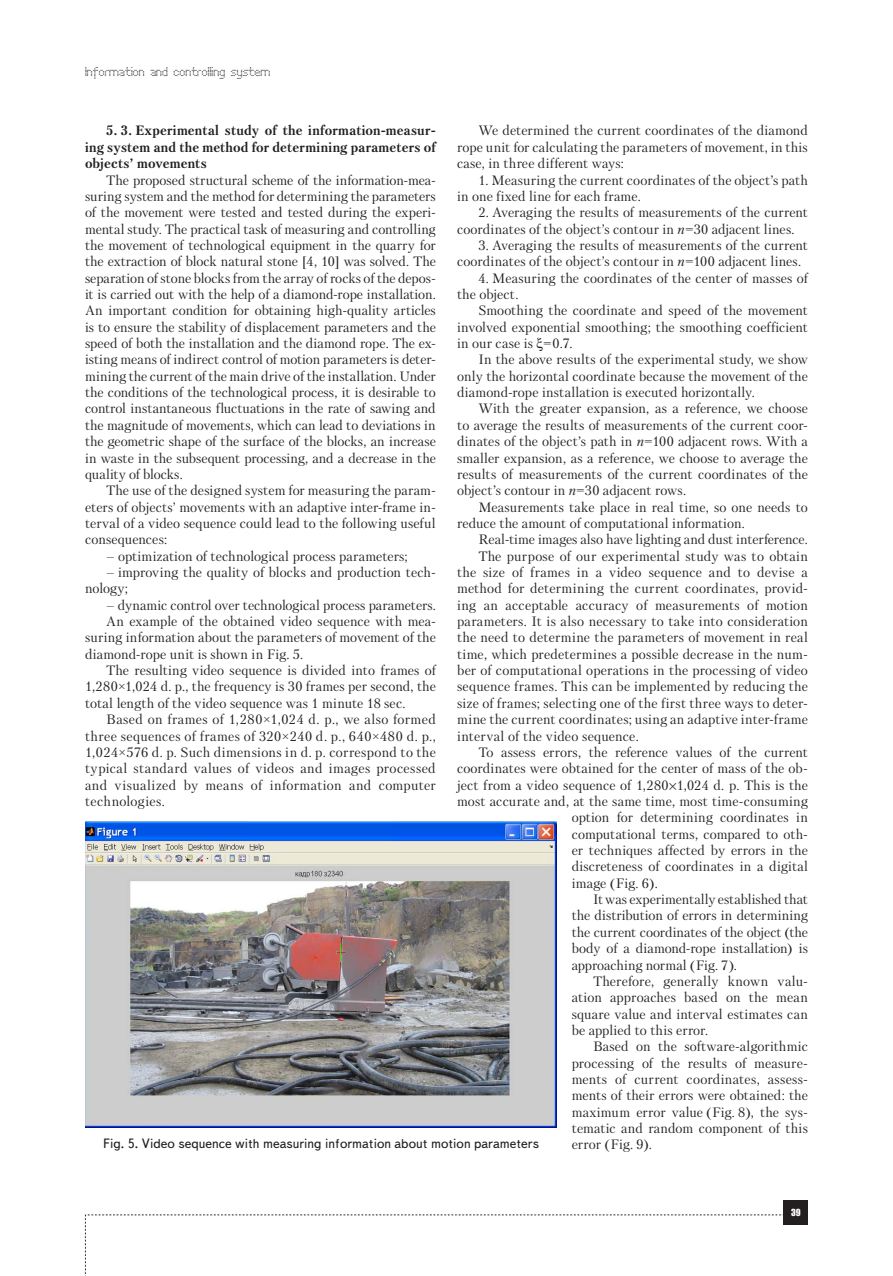
<style>
.page{position:relative;width:893px;height:1276px;background:#fff}
.page>*{position:absolute;margin:0;border:0;box-sizing:border-box;transform-origin:0 0}
.Text__англ{font:13.5px/16.4px "Petersburg C";letter-spacing:.005em;color:#231f20;text-align:justify}
.Text__англ-2{font:700 13.5px/16.4px "Petersburg C";letter-spacing:.01em;color:#231f20;text-align:justify}
.Рисунок{font:13.5px "Text Book C";color:#231f20}
.t1{font:12px "Perfo";letter-spacing:.015em;color:#231f20}
.t2{font:9px "Impact";color:#fff}
.s1{font-family:"Times New Roman"}
.s2{font-style:italic}
</style>
<div class="page">
<svg style="left:85px;top:1214px;width:699px;height:62px"></svg>
<div style="left:784px;top:1200px;width:24px;height:24px;background:#231f20"></div>
<img style="left:85px;top:821px;width:472px;height:306px">
<p class="t1" style="left:85px;top:65px;width:187px">Information and controlling system</p>
<p class="Text__англ-2" style="left:85px;top:123px;width:352px;text-indent:21px">5. 3. Experimental study of the information-measur&shy;ing system and the method for determining parameters of objects’ movements</p>
<p class="Text__англ" style="left:85px;top:171px;width:352px;text-indent:21px">The proposed structural scheme of the information-mea&shy;suring system and the method for determining the parameters of the movement were tested and tested during the experi&shy;mental study. The practical task of measuring and controlling the movement of technological equipment in the quarry for the extraction of block natural stone [4, 10] was solved. The separation of stone blocks from the array of rocks of the depos&shy;it is carried out with the help of a diamond-rope installation.<br>An important condition for obtaining high-quality articles is to ensure the stability of displacement parameters and the speed of both the installation and the diamond rope. The ex&shy;isting means of indirect control of motion parameters is deter&shy;mining the current of the main drive of the installation. Under the conditions of the technological process, it is desirable to control instantaneous fluctuations in the rate of sawing and the magnitude of movements, which can lead to deviations in the geometric shape of the surface of the blocks, an increase in waste in the subsequent processing, and a decrease in the quality of blocks.</p>
<p class="Text__англ" style="left:85px;top:482px;width:352px;text-indent:21px">The use of the designed system for measuring the param&shy;eters of objects’ movements with an adaptive inter-frame in&shy;terval of a video sequence could lead to the following useful consequences:</p>
<p class="Text__англ" style="left:106px;top:547px;width:303px">– optimization of technological process parameters;</p>
<p class="Text__англ" style="left:85px;top:564px;width:352px;text-indent:21px">– improving the quality of blocks and production tech&shy;nology;</p>
<p class="Text__англ" style="left:106px;top:596px;width:331px">– dynamic control over technological process parameters.</p>
<p class="Text__англ" style="left:85px;top:613px;width:352px;text-indent:21px">An example of the obtained video sequence with mea&shy;suring information about the parameters of movement of the diamond-rope unit is shown in Fig. 5.</p>
<p class="Text__англ" style="left:85px;top:662px;width:352px;text-indent:21px">The resulting video sequence is divided into frames of 1,280<span class="s1">×</span>1,024 d. p., the frequency is 30 frames per second, the total length of the video sequence was 1 minute 18 sec.</p>
<p class="Text__англ" style="left:85px;top:711px;width:352px;text-indent:21px">Based on frames of 1,280<span class="s1">×</span>1,024 d. p., we also formed three sequences of frames of 320<span class="s1">×</span>240 d. p., 640<span class="s1">×</span>480 d. p., 1,024<span class="s1">×</span>576 d. p. Such dimensions in d. p. correspond to the typical standard values of videos and images processed and visualized by means of information and computer technologies.</p>
<p class="Text__англ" style="left:457px;top:122px;width:352px;text-indent:21px">We determined the current coordinates of the diamond rope unit for calculating the parameters of movement, in this case, in three different ways:</p>
<p class="Text__англ" style="left:457px;top:171px;width:352px;text-indent:21px">1. Measuring the current coordinates of the object’s path in one fixed line for each frame.</p>
<p class="Text__англ" style="left:457px;top:204px;width:352px;text-indent:21px">2. Averaging the results of measurements of the current coordinates of the object’s contour in <span class="s2">n</span>=30 adjacent lines.</p>
<p class="Text__англ" style="left:457px;top:237px;width:352px;text-indent:21px">3. Averaging the results of measurements of the current coordinates of the object’s contour in <span class="s2">n</span>=100 adjacent lines.</p>
<p class="Text__англ" style="left:457px;top:270px;width:352px;text-indent:21px">4. Measuring the coordinates of the center of masses of the object.</p>
<p class="Text__англ" style="left:457px;top:302px;width:352px;text-indent:21px">Smoothing the coordinate and speed of the movement involved exponential smoothing; the smoothing coefficient in our case is =0.7.</p>
<p class="Text__англ" style="left:457px;top:351px;width:352px;text-indent:21px">In the above results of the experimental study, we show only the horizontal coordinate because the movement of the diamond-rope installation is executed horizontally.</p>
<p class="Text__англ" style="left:457px;top:400px;width:352px;text-indent:21px">With the greater expansion, as a reference, we choose to average the results of measurements of the current coor&shy;dinates of the object’s path in <span class="s2">n</span>=100 adjacent rows. With a smaller expansion, as a reference, we choose to average the results of measurements of the current coordinates of the object’s contour in <span class="s2">n</span>=30 adjacent rows.</p>
<p class="Text__англ" style="left:457px;top:498px;width:352px;text-indent:21px">Measurements take place in real time, so one needs to reduce the amount of computational information.</p>
<p class="Text__англ" style="left:478px;top:531px;width:331px">Real-time images also have lighting and dust interference.</p>
<p class="Text__англ" style="left:457px;top:547px;width:352px;text-indent:21px">The purpose of our experimental study was to obtain the size of frames in a video sequence and to devise a method for determining the current coordinates, provid&shy;ing an acceptable accuracy of measurements of motion parameters. It is also necessary to take into consideration the need to determine the parameters of movement in real time, which predetermines a possible decrease in the num&shy;ber of computational operations in the processing of video sequence frames. This can be implemented by reducing the size of frames; selecting one of the first three ways to deter&shy;mine the current coordinates; using an adaptive inter-frame interval of the video sequence.</p>
<p class="Text__англ" style="left:478px;top:744px;width:331px">To assess errors, the reference values of the current</p>
<p class="Text__англ" style="left:457px;top:760px;width:352px">coordinates were obtained for the center of mass of the ob-</p>
<p class="Text__англ" style="left:457px;top:776px;width:352px">ject from a video sequence of 1,280 1,024 d. p. This is the</p>
<p class="Text__англ" style="left:457px;top:793px;width:352px">most accurate and, at the same time, most time-consuming</p>
<p class="Text__англ" style="left:572px;top:809px;width:238px">option for determining coordinates in</p>
<p class="Text__англ" style="left:572px;top:825px;width:238px">computational terms, compared to oth-</p>
<p class="Text__англ" style="left:572px;top:842px;width:238px">er techniques affected by errors in the</p>
<p class="Text__англ" style="left:572px;top:858px;width:238px">discreteness of coordinates in a digital</p>
<p class="Text__англ" style="left:572px;top:874px;width:88px">image (Fig. 6).</p>
<p class="Text__англ" style="left:572px;top:891px;width:238px;text-indent:21px">It was experimentally established that the distribution of errors in determining the current coordinates of the object (the body of a diamond-rope installation) is approaching normal (Fig. 7).</p>
<p class="Text__англ" style="left:572px;top:973px;width:238px;text-indent:21px">Therefore, generally known valu&shy;ation approaches based on the mean square value and interval estimates can be applied to this error.</p>
<p class="Text__англ" style="left:572px;top:1038px;width:238px;text-indent:21px">Based on the software-algorithmic processing of the results of measure&shy;ments of current coordinates, assess&shy;ments of their errors were obtained: the maximum error value (Fig. 8), the sys&shy;tematic and random component of this error (Fig. 9).</p>
<p class="Рисунок" style="left:103px;top:1136px;width:437px">Fig. 5. Video sequence with measuring information about motion parameters</p>
<p class="t2" style="left:791px;top:1205px;width:11px">39</p>
</div>
